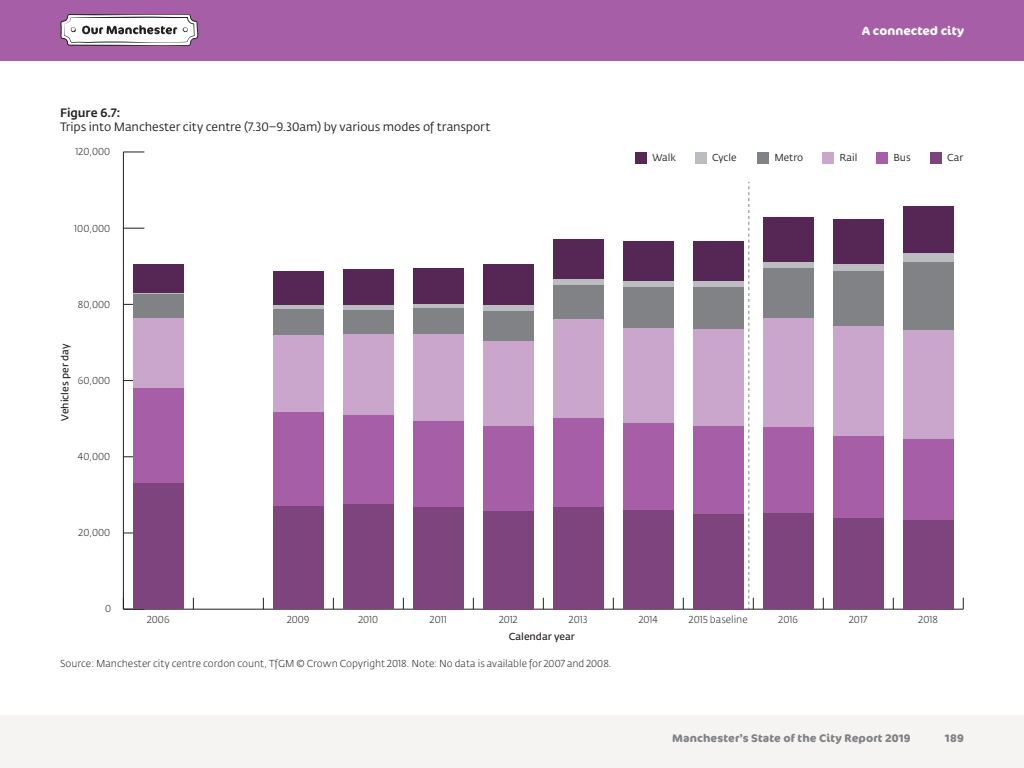
<style>
.page{position:relative;width:1024px;height:768px;background:#fff}
.page>*{position:absolute;margin:0;border:0;box-sizing:border-box;transform-origin:0 0}
.t1{font:12px "Fedra Sans Std";letter-spacing:-.005em;color:#231f20}
.t2{font:700 12px "Cocon";letter-spacing:.005em;color:#fff}
.t3{font:500 12px "Fedra Sans Std";letter-spacing:-.005em;color:#231f20}
.t4{font:700 11px "Cocon";letter-spacing:.01em;color:#808285}
.t5{font:300 10px "Fedra Sans Std";color:#231f20}
.t6{font:600 10px "Fedra Sans Std";color:#231f20}
.t7{font:10px "Fedra Sans Std";color:#231f20}
</style>
<div class="page">
<div style="left:0;top:0;width:1024px;height:60px;background:#a65ea6"></div>
<div style="left:0;top:715px;width:1024px;height:53px;background:#f5f4f3"></div>
<hr style="left:123px;top:609px;width:840px;height:1px;background:#231f20">
<svg style="left:749px;top:182px;width:5px;height:427px"></svg>
<hr style="left:123px;top:152px;width:1px;height:457px;background:#231f20">
<svg style="left:123px;top:608px;width:21px;height:2px"></svg>
<svg style="left:123px;top:228px;width:21px;height:1px"></svg>
<svg style="left:123px;top:152px;width:21px;height:1px"></svg>
<div style="left:635px;top:153px;width:12px;height:11px;background:#562755"></div>
<div style="left:133px;top:265px;width:51px;height:28px;background:#562755"></div>
<div style="left:273px;top:271px;width:51px;height:34px;background:#562755"></div>
<div style="left:343px;top:269px;width:51px;height:37px;background:#562755"></div>
<div style="left:413px;top:269px;width:51px;height:35px;background:#562755"></div>
<div style="left:483px;top:264px;width:51px;height:42px;background:#562755"></div>
<div style="left:553px;top:239px;width:51px;height:40px;background:#562755"></div>
<div style="left:623px;top:242px;width:51px;height:39px;background:#562755"></div>
<div style="left:693px;top:241px;width:51px;height:40px;background:#562755"></div>
<div style="left:763px;top:217px;width:51px;height:45px;background:#562755"></div>
<div style="left:833px;top:219px;width:50px;height:45px;background:#562755"></div>
<div style="left:903px;top:206px;width:50px;height:48px;background:#562755"></div>
<div style="left:695px;top:153px;width:11px;height:11px;background:#bcbdc0"></div>
<hr style="left:133px;top:293px;width:51px;height:2px;background:#bcbdc0">
<hr style="left:273px;top:305px;width:51px;height:4px;background:#bcbdc0">
<hr style="left:343px;top:306px;width:51px;height:4px;background:#bcbdc0">
<hr style="left:413px;top:304px;width:51px;height:4px;background:#bcbdc0">
<div style="left:483px;top:306px;width:51px;height:5px;background:#bcbdc0"></div>
<div style="left:553px;top:279px;width:51px;height:6px;background:#bcbdc0"></div>
<div style="left:623px;top:281px;width:51px;height:6px;background:#bcbdc0"></div>
<div style="left:693px;top:281px;width:51px;height:6px;background:#bcbdc0"></div>
<div style="left:763px;top:262px;width:51px;height:6px;background:#bcbdc0"></div>
<div style="left:833px;top:264px;width:50px;height:8px;background:#bcbdc0"></div>
<div style="left:903px;top:254px;width:50px;height:8px;background:#bcbdc0"></div>
<div style="left:757px;top:153px;width:12px;height:11px;background:#808285"></div>
<div style="left:133px;top:295px;width:51px;height:23px;background:#808285"></div>
<div style="left:273px;top:309px;width:51px;height:26px;background:#808285"></div>
<div style="left:343px;top:310px;width:51px;height:24px;background:#808285"></div>
<div style="left:413px;top:308px;width:51px;height:26px;background:#808285"></div>
<div style="left:483px;top:311px;width:51px;height:30px;background:#808285"></div>
<div style="left:553px;top:285px;width:51px;height:34px;background:#808285"></div>
<div style="left:623px;top:287px;width:51px;height:41px;background:#808285"></div>
<div style="left:693px;top:287px;width:51px;height:42px;background:#808285"></div>
<div style="left:763px;top:268px;width:51px;height:51px;background:#808285"></div>
<div style="left:833px;top:272px;width:50px;height:55px;background:#808285"></div>
<div style="left:903px;top:262px;width:50px;height:69px;background:#808285"></div>
<div style="left:823px;top:153px;width:11px;height:11px;background:#caa5cc"></div>
<div style="left:133px;top:318px;width:51px;height:70px;background:#caa5cc"></div>
<div style="left:273px;top:335px;width:51px;height:77px;background:#caa5cc"></div>
<div style="left:343px;top:334px;width:51px;height:82px;background:#caa5cc"></div>
<div style="left:413px;top:334px;width:51px;height:88px;background:#caa5cc"></div>
<div style="left:483px;top:341px;width:51px;height:85px;background:#caa5cc"></div>
<div style="left:553px;top:319px;width:51px;height:99px;background:#caa5cc"></div>
<div style="left:623px;top:328px;width:51px;height:95px;background:#caa5cc"></div>
<div style="left:693px;top:329px;width:51px;height:97px;background:#caa5cc"></div>
<div style="left:763px;top:319px;width:51px;height:108px;background:#caa5cc"></div>
<div style="left:833px;top:327px;width:50px;height:109px;background:#caa5cc"></div>
<div style="left:903px;top:331px;width:50px;height:108px;background:#caa5cc"></div>
<div style="left:876px;top:153px;width:12px;height:11px;background:#a65ea6"></div>
<div style="left:133px;top:388px;width:51px;height:96px;background:#a65ea6"></div>
<div style="left:273px;top:412px;width:51px;height:94px;background:#a65ea6"></div>
<div style="left:343px;top:416px;width:51px;height:89px;background:#a65ea6"></div>
<div style="left:413px;top:422px;width:51px;height:85px;background:#a65ea6"></div>
<div style="left:483px;top:426px;width:51px;height:85px;background:#a65ea6"></div>
<div style="left:553px;top:418px;width:51px;height:89px;background:#a65ea6"></div>
<div style="left:623px;top:423px;width:51px;height:88px;background:#a65ea6"></div>
<div style="left:693px;top:426px;width:51px;height:88px;background:#a65ea6"></div>
<div style="left:763px;top:427px;width:51px;height:87px;background:#a65ea6"></div>
<div style="left:833px;top:436px;width:50px;height:83px;background:#a65ea6"></div>
<div style="left:903px;top:439px;width:50px;height:81px;background:#a65ea6"></div>
<div style="left:930px;top:153px;width:12px;height:11px;background:#7e447d"></div>
<div style="left:133px;top:484px;width:51px;height:125px;background:#7e447d"></div>
<div style="left:273px;top:506px;width:51px;height:103px;background:#7e447d"></div>
<div style="left:343px;top:505px;width:51px;height:104px;background:#7e447d"></div>
<div style="left:413px;top:507px;width:51px;height:102px;background:#7e447d"></div>
<div style="left:483px;top:511px;width:51px;height:98px;background:#7e447d"></div>
<div style="left:553px;top:507px;width:51px;height:102px;background:#7e447d"></div>
<div style="left:623px;top:511px;width:51px;height:98px;background:#7e447d"></div>
<div style="left:693px;top:514px;width:51px;height:95px;background:#7e447d"></div>
<div style="left:763px;top:514px;width:51px;height:95px;background:#7e447d"></div>
<div style="left:833px;top:519px;width:50px;height:90px;background:#7e447d"></div>
<div style="left:903px;top:520px;width:50px;height:89px;background:#7e447d"></div>
<svg style="left:60px;top:14px;width:139px;height:32px;background:#cbc6cb"></svg>
<p class="t3" style="left:60px;top:105px;width:62px">Figure 6.7:</p>
<p class="t1" style="left:60px;top:119px;width:432px">Trips into Manchester city centre (7.30–9.30am) by various modes of transport</p>
<p class="t5" style="left:76px;top:146px;width:36px">120,000</p>
<p class="t5" style="left:74px;top:222px;width:37px">100,000</p>
<p class="t5" style="left:78px;top:298px;width:34px">80,000</p>
<p class="t6" style="left:59px;top:421px;width:78px;rotate:-90deg">Vehicles per day</p>
<p class="t5" style="left:78px;top:375px;width:34px">60,000</p>
<p class="t5" style="left:78px;top:451px;width:34px">40,000</p>
<p class="t5" style="left:79px;top:527px;width:33px">20,000</p>
<p class="t5" style="left:105px;top:602px;width:8px">0</p>
<p class="t2" style="left:862px;top:23px;width:103px">A connected city</p>
<p class="t7" style="left:652px;top:151px;width:25px">Walk</p>
<p class="t7" style="left:712px;top:151px;width:26px">Cycle</p>
<p class="t7" style="left:774px;top:151px;width:30px">Metro</p>
<p class="t7" style="left:840px;top:151px;width:20px">Rail</p>
<p class="t7" style="left:893px;top:151px;width:19px">Bus</p>
<p class="t7" style="left:947px;top:151px;width:18px">Car</p>
<p class="t5" style="left:147px;top:614px;width:24px">2006</p>
<p class="t5" style="left:287px;top:614px;width:24px">2009</p>
<p class="t5" style="left:358px;top:614px;width:21px">2010</p>
<p class="t5" style="left:430px;top:614px;width:18px">2011</p>
<p class="t5" style="left:499px;top:614px;width:20px">2012</p>
<p class="t5" style="left:569px;top:614px;width:20px">2013</p>
<p class="t5" style="left:639px;top:614px;width:21px">2014</p>
<p class="t5" style="left:689px;top:614px;width:60px">2015 baseline</p>
<p class="t5" style="left:779px;top:614px;width:21px">2016</p>
<p class="t5" style="left:849px;top:614px;width:20px">2017</p>
<p class="t5" style="left:919px;top:614px;width:21px">2018</p>
<p class="t5" style="left:60px;top:657px;width:553px">Source: Manchester city centre cordon count, TfGM © Crown Copyright 2018. Note: No data is available for 2007 and 2008.</p>
<p class="t6" style="left:509px;top:631px;width:68px">Calendar year</p>
<p class="t4" style="left:672px;top:732px;width:240px">Manchester’s State of the City Report 2019</p>
<p class="t4" style="left:945px;top:732px;width:21px">189</p>
</div>
